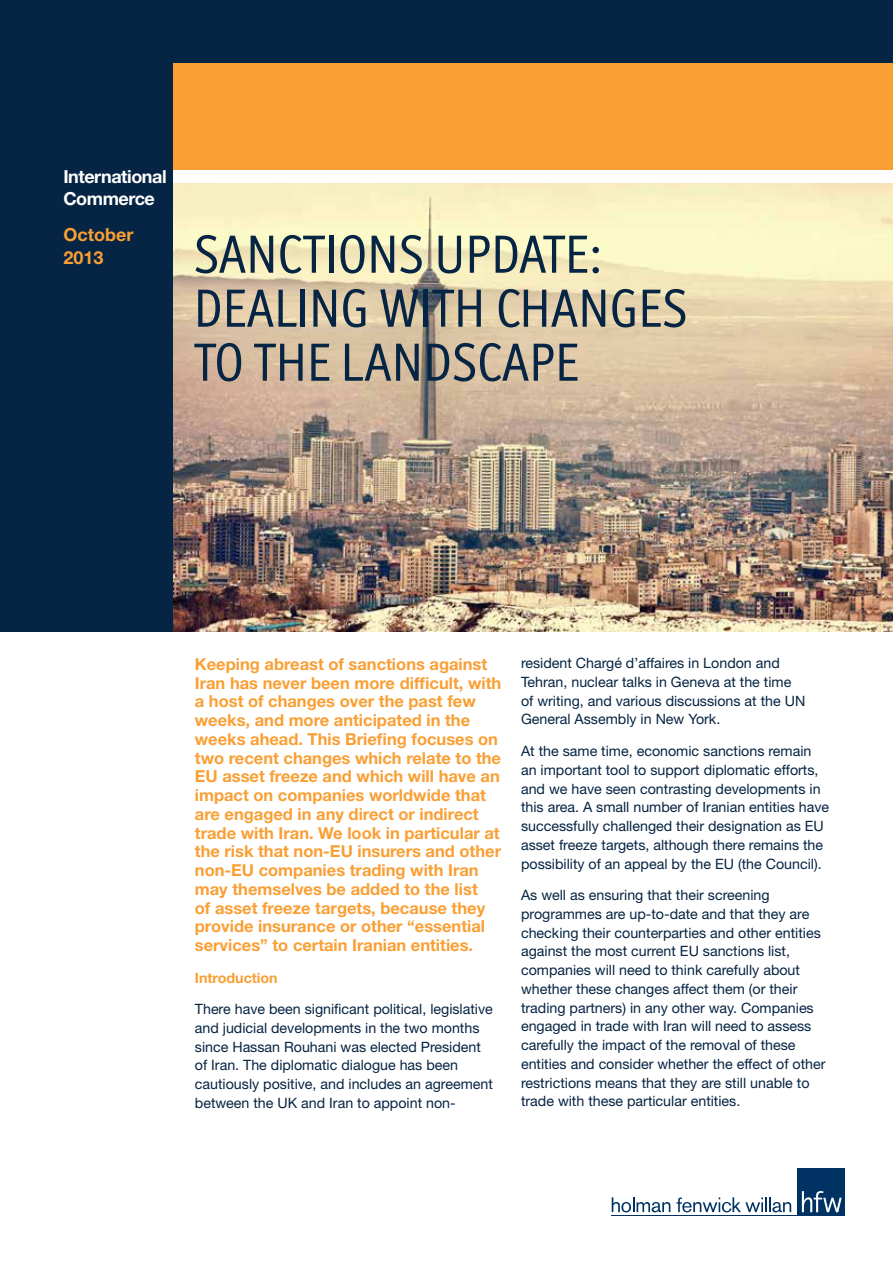
<style>
.page{position:relative;width:893px;height:1263px;background:#fff}
.page>*{position:absolute;margin:0;border:0;box-sizing:border-box;transform-origin:0 0}
.t1{font:54px/54px "Officina Display ITC";color:#062443}
.t2{font:700 18px/22.5px "Helvetica Neue";letter-spacing:-.025em;color:#fff}
.t3{font:700 18px/22.5px "Helvetica Neue";color:#f99f34}
.t4{font:700 16.5px/18.8px "Helvetica Neue";color:#f99f34}
.t5{font:14.25px/18.8px "Helvetica Neue";color:#062443}
.t6{font:700 14.25px "Helvetica Neue";color:#f99f34}
</style>
<div class="page">
<div style="left:797px;top:1168px;width:48px;height:48px;background:#003263"></div>
<svg style="left:612px;top:1197px;width:58px;height:15px"></svg>
<svg style="left:676px;top:1197px;width:115px;height:15px"></svg>
<svg style="left:802px;top:1191px;width:40px;height:21px"></svg>
<hr style="left:611px;top:1215px;width:234px;height:1px;background:#003263">
<div style="left:0;top:0;width:893px;height:631px;background:#062443"></div>
<div style="left:174px;top:64px;width:719px;height:562px;background:#f99f34"></div>
<img style="left:174px;top:183px;width:719px;height:448px">
<div style="left:174px;top:170px;width:719px;height:13px;background:#fff"></div>
<p class="t2" style="left:63px;top:165px;width:105px">International<br>Commerce</p>
<p class="t3" style="left:63px;top:223px;width:72px">October<br>2013</p>
<h1 class="t1" style="left:194px;top:227px;width:495px">SANCTIONS UPDATE:<br>DEALING WITH CHANGES<br>TO THE LANDSCAPE</h1>
<p class="t4" style="left:195px;top:654px;width:308px">Keeping abreast of sanctions against Iran has never been more difficult, with a host of changes over the past few weeks, and more anticipated in the weeks ahead. This Briefing focuses on two recent changes which relate to the EU asset freeze and which will have an impact on companies worldwide that are engaged in any direct or indirect trade with Iran. We look in particular at the risk that non-EU insurers and other non-EU companies trading with Iran may themselves be added to the list<br>of asset freeze targets, because they provide insurance or other “essential services” to certain Iranian entities.</p>
<p class="t6" style="left:195px;top:969px;width:84px">Introduction</p>
<p class="t5" style="left:195px;top:999px;width:300px">There have been significant political, legislative and judicial developments in the two months since Hassan Rouhani was elected President of Iran. The diplomatic dialogue has been cautiously positive, and includes an agreement between the UK and Iran to appoint non-</p>
<p class="t5" style="left:521px;top:654px;width:286px">resident Chargé d’affaires in London and Tehran, nuclear talks in Geneva at the time of writing, and various discussions at the UN General Assembly in New York.</p>
<p class="t5" style="left:521px;top:741px;width:310px">At the same time, economic sanctions remain an important tool to support diplomatic efforts, and we have seen contrasting developments in this area. A small number of Iranian entities have successfully challenged their designation as EU asset freeze targets, although there remains the possibility of an appeal by the EU (the Council).</p>
<p class="t5" style="left:521px;top:885px;width:306px">As well as ensuring that their screening programmes are up-to-date and that they are checking their counterparties and other entities against the most current EU sanctions list, companies will need to think carefully about whether these changes affect them (or their trading partners) in any other way. Companies engaged in trade with Iran will need to assess carefully the impact of the removal of these entities and consider whether the effect of other restrictions means that they are still unable to trade with these particular entities.</p>
</div>
